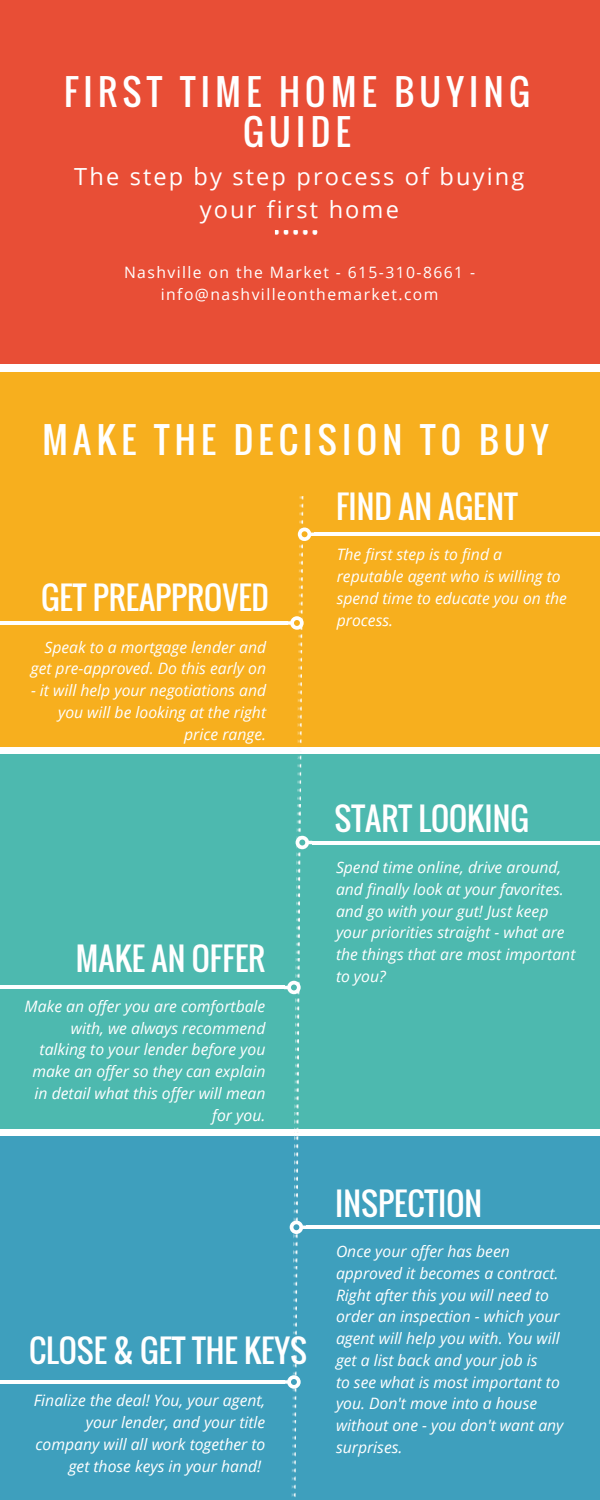
<style>
.page{position:relative;width:600px;height:1500px;background:#fff}
.page>*{position:absolute;margin:0;border:0;box-sizing:border-box;transform-origin:0 0}
.t1{font:35.4px/39.8px "Oswald";letter-spacing:.15em;color:#fff;text-align:center}
.t2{font:31.4px "Oswald";color:#fff}
.t3{font:23.6px/32.2px "Open Sans";letter-spacing:.09em;color:#fff;text-align:center}
.t4{font:italic 15.7px/21.8px "Open Sans";color:#fff;text-align:right}
.t5{font:15.7px/21.8px "Open Sans";letter-spacing:.09em;color:#fff;text-align:center}
</style>
<div class="page">
<div style="left:0;top:0;width:600px;height:364px;background:#e84e36"></div>
<div style="left:0;top:372px;width:600px;height:374px;background:#f7af1e"></div>
<div style="left:0;top:754px;width:600px;height:375px;background:#4db9af"></div>
<div style="left:0;top:1136px;width:600px;height:364px;background:#3e9fbd"></div>
<svg style="left:275px;top:230px;width:43px;height:5px"></svg>
<hr style="left:314px;top:533px;width:286px;height:3px;background:#fff">
<hr style="left:0;top:621px;width:287px;height:4px;background:#fff">
<hr style="left:312px;top:841px;width:288px;height:3px;background:#fff">
<hr style="left:0;top:986px;width:284px;height:3px;background:#fff">
<hr style="left:306px;top:1226px;width:294px;height:3px;background:#fff">
<hr style="left:0;top:1380px;width:284px;height:4px;background:#fff">
<svg style="left:284px;top:496px;width:30px;height:1001px"></svg>
<h1 class="t1" style="left:64px;top:71px;width:467px">FIRST TIME HOME BUYING<br>GUIDE</h1>
<h3 class="t3" style="left:74px;top:160px;width:451px">The step by step process of buying your first home</h3>
<p class="t5" style="left:124px;top:261px;width:353px">Nashville on the Market - 615-310-8661 - info@nashvilleonthemarket.com</p>
<h1 class="t1" style="left:42px;top:419px;width:508px">MAKE THE DECISION TO BUY</h1>
<h2 class="t2" style="left:41px;top:574px;width:229px">GET PREAPPROVED</h2>
<p class="t4" style="left:31px;top:636px;width:237px">Speak to a mortgage lender and get pre-approved. Do this early on</p>
<p class="t4" style="left:31px;top:679px;width:237px">- it will help your negotiations and you will be looking at the right price range.</p>
<h2 class="t2" style="left:76px;top:935px;width:191px">MAKE AN OFFER</h2>
<p class="t4" style="left:25px;top:995px;width:242px">Make an offer you are comfortbale with, we always recommend talking to your lender before you make an offer so they can explain in detail what this offer will mean for you.</p>
<h2 class="t2" style="left:29px;top:1327px;width:279px">CLOSE &amp; GET THE KEYS</h2>
<p class="t4" style="left:34px;top:1389px;width:233px">Finalize the deal! You, your agent, your lender, and your title company will all work together to get those keys in your hand!</p>
<h2 class="t2" style="left:336px;top:482px;width:183px">FIND AN AGENT</h2>
<p class="t4" style="left:337px;top:543px;width:232px;text-align:left">The first step is to find a reputable agent who is willing to spend time to educate you on the process.</p>
<h2 class="t2" style="left:334px;top:794px;width:196px">START LOOKING</h2>
<p class="t4" style="left:336px;top:856px;width:241px;text-align:left">Spend time online, drive around, and finally look at your favorites. and go with your gut! Just keep your priorities straight - what are the things that are most important to you?</p>
<h2 class="t2" style="left:335px;top:1179px;width:148px">INSPECTION</h2>
<p class="t4" style="left:336px;top:1240px;width:229px;text-align:left">Once your offer has been approved it becomes a contract.<br>Right after this you will need to order an inspection - which your agent will help you with. You will get a list back and your job is<br>to see what is most important to you. Don't move into a house without one - you don't want any surprises.</p>
</div>
